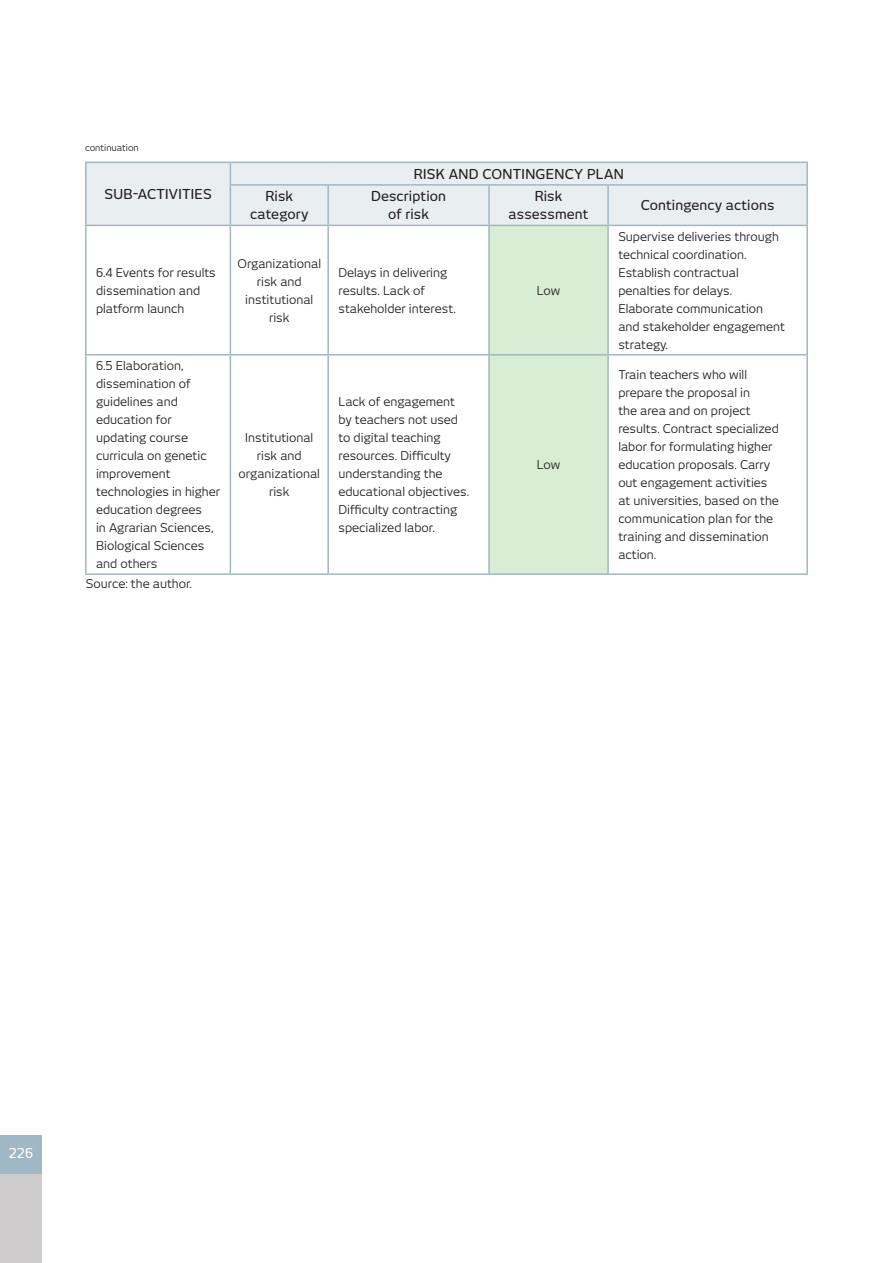
<style>
.page{position:relative;width:893px;height:1263px;background:#fff}
.page>*{position:absolute;margin:0;border:0;box-sizing:border-box;transform-origin:0 0}
.titulo_tabela{font:500 13.5px "New June";letter-spacing:.01em;color:#231f20}
.t1{font:500 13.5px "New June";color:#fff}
.texto_tabela{font:12px/18px "New June";color:#231f20}
.t2{font:9px "New June";color:#231f20}
</style>
<div class="page">
<div style="left:87px;top:163px;width:719px;height:62px;background:#e9eef1"></div>
<div style="left:490px;top:226px;width:117px;height:347px;background:#d9ecd4"></div>
<hr style="left:806px;top:163px;width:2px;height:21px;background:#a0b7c5">
<hr style="left:85px;top:225px;width:145px;height:1px;background:#a0b7c5">
<hr style="left:85px;top:162px;width:145px;height:1px;background:#a0b7c5">
<hr style="left:85px;top:163px;width:2px;height:22px;background:#a0b7c5">
<hr style="left:230px;top:162px;width:98px;height:1px;background:#a0b7c5">
<svg style="left:230px;top:163px;width:1px;height:21px"></svg>
<hr style="left:328px;top:162px;width:161px;height:1px;background:#a0b7c5">
<hr style="left:489px;top:162px;width:119px;height:1px;background:#a0b7c5">
<hr style="left:608px;top:162px;width:200px;height:1px;background:#a0b7c5">
<hr style="left:85px;top:185px;width:2px;height:40px;background:#a0b7c5">
<hr style="left:230px;top:184px;width:98px;height:2px;background:#a0b7c5">
<hr style="left:230px;top:186px;width:1px;height:39px;background:#a0b7c5">
<hr style="left:328px;top:184px;width:161px;height:2px;background:#a0b7c5">
<hr style="left:327px;top:186px;width:2px;height:39px;background:#a0b7c5">
<hr style="left:489px;top:184px;width:119px;height:2px;background:#a0b7c5">
<hr style="left:488px;top:186px;width:2px;height:39px;background:#a0b7c5">
<hr style="left:608px;top:184px;width:200px;height:2px;background:#a0b7c5">
<hr style="left:607px;top:186px;width:2px;height:39px;background:#a0b7c5">
<hr style="left:806px;top:186px;width:2px;height:39px;background:#a0b7c5">
<hr style="left:230px;top:225px;width:98px;height:1px;background:#a0b7c5">
<hr style="left:328px;top:225px;width:161px;height:1px;background:#a0b7c5">
<hr style="left:489px;top:225px;width:119px;height:1px;background:#a0b7c5">
<hr style="left:608px;top:225px;width:200px;height:1px;background:#a0b7c5">
<hr style="left:489px;top:354px;width:119px;height:1px;background:#a0b7c5">
<hr style="left:85px;top:226px;width:2px;height:128px;background:#a0b7c5">
<hr style="left:230px;top:226px;width:1px;height:128px;background:#a0b7c5">
<hr style="left:327px;top:226px;width:2px;height:128px;background:#a0b7c5">
<hr style="left:488px;top:226px;width:2px;height:128px;background:#a0b7c5">
<hr style="left:607px;top:226px;width:2px;height:128px;background:#a0b7c5">
<hr style="left:806px;top:226px;width:2px;height:128px;background:#a0b7c5">
<hr style="left:85px;top:354px;width:145px;height:1px;background:#a0b7c5">
<hr style="left:85px;top:355px;width:2px;height:218px;background:#a0b7c5">
<hr style="left:230px;top:354px;width:98px;height:1px;background:#a0b7c5">
<hr style="left:230px;top:355px;width:1px;height:218px;background:#a0b7c5">
<hr style="left:328px;top:354px;width:161px;height:1px;background:#a0b7c5">
<hr style="left:327px;top:355px;width:2px;height:218px;background:#a0b7c5">
<hr style="left:488px;top:355px;width:2px;height:218px;background:#a0b7c5">
<hr style="left:608px;top:354px;width:200px;height:1px;background:#a0b7c5">
<hr style="left:607px;top:355px;width:2px;height:218px;background:#a0b7c5">
<hr style="left:806px;top:355px;width:2px;height:218px;background:#a0b7c5">
<hr style="left:85px;top:573px;width:145px;height:2px;background:#a0b7c5">
<hr style="left:230px;top:573px;width:98px;height:2px;background:#a0b7c5">
<hr style="left:328px;top:573px;width:161px;height:2px;background:#a0b7c5">
<hr style="left:489px;top:573px;width:119px;height:2px;background:#a0b7c5">
<hr style="left:608px;top:573px;width:200px;height:2px;background:#a0b7c5">
<div style="left:0;top:1135px;width:42px;height:40px;background:#a0b7c5"></div>
<div style="left:0;top:1175px;width:42px;height:88px;background:#cdcbcc"></div>
<p class="t2" style="left:85px;top:142px;width:55px">continuation</p>
<p class="titulo_tabela" style="left:104px;top:186px;width:109px">SUB-ACTIVITIES</p>
<p class="titulo_tabela" style="left:265px;top:189px;width:29px">Risk</p>
<p class="titulo_tabela" style="left:250px;top:207px;width:60px">category</p>
<p class="titulo_tabela" style="left:414px;top:166px;width:211px">RISK AND CONTINGENCY PLAN</p>
<p class="titulo_tabela" style="left:371px;top:189px;width:77px">Description</p>
<p class="titulo_tabela" style="left:388px;top:207px;width:42px">of risk</p>
<p class="titulo_tabela" style="left:535px;top:189px;width:29px">Risk</p>
<p class="titulo_tabela" style="left:509px;top:207px;width:81px">assessment</p>
<p class="titulo_tabela" style="left:641px;top:198px;width:135px">Contingency actions</p>
<p class="texto_tabela" style="left:96px;top:263px;width:121px">6.4 Events for results dissemination and platform launch</p>
<p class="texto_tabela" style="left:237px;top:254px;width:85px;text-align:center">Organizational risk and institutional risk</p>
<p class="texto_tabela" style="left:338px;top:263px;width:119px">Delays in delivering results. Lack of stakeholder interest.</p>
<p class="texto_tabela" style="left:96px;top:357px;width:126px">6.5 Elaboration, dissemination of guidelines and education for updating course curricula on genetic improvement technologies in higher education degrees<br>in Agrarian Sciences,<br>Biological Sciences and others</p>
<p class="texto_tabela" style="left:86px;top:575px;width:108px">Source: the author.</p>
<p class="texto_tabela" style="left:239px;top:429px;width:83px;text-align:center">Institutional risk and organizational risk</p>
<p class="texto_tabela" style="left:338px;top:393px;width:132px">Lack of engagement by teachers not used to digital teaching resources. Difficulty understanding the educational objectives.<br>Difficulty contracting specialized labor.</p>
<p class="texto_tabela" style="left:537px;top:281px;width:25px">Low</p>
<p class="texto_tabela" style="left:537px;top:456px;width:25px">Low</p>
<p class="texto_tabela" style="left:618px;top:227px;width:168px">Supervise deliveries through technical coordination.<br>Establish contractual penalties for delays.<br>Elaborate communication and stakeholder engagement strategy.</p>
<p class="texto_tabela" style="left:618px;top:366px;width:162px">Train teachers who will prepare the proposal in<br>the area and on project results. Contract specialized labor for formulating higher education proposals. Carry out engagement activities at universities, based on the communication plan for the training and dissemination action.</p>
<p class="t1" style="left:9px;top:1145px;width:26px">226</p>
</div>
